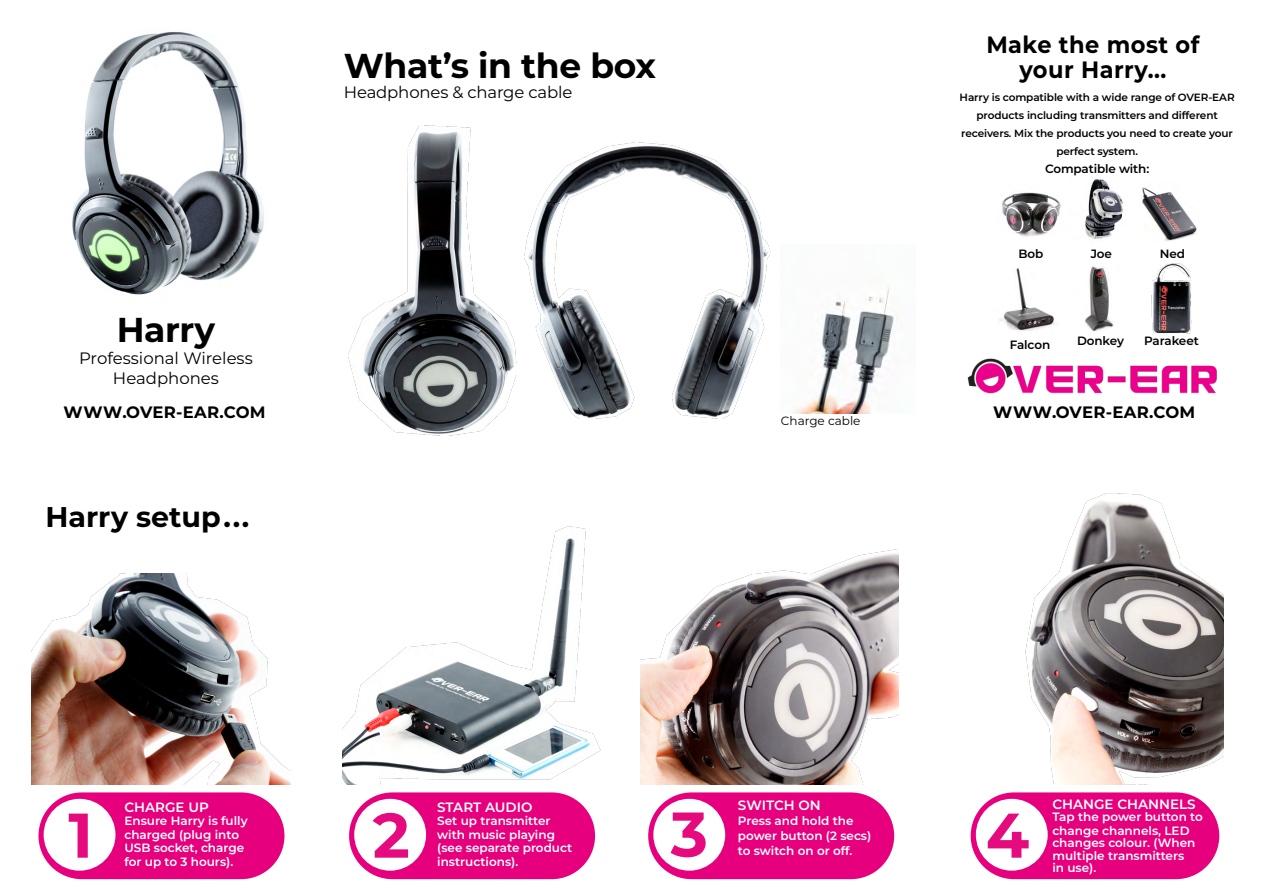
<style>
.page{position:relative;width:1263px;height:893px;background:#fff}
.page>*{position:absolute;margin:0;border:0;box-sizing:border-box;transform-origin:0 0}
.t1{font:700 63px "Montserrat";color:#e50b7e}
.t2{font:700 34.5px "Montserrat";letter-spacing:-.01em;color:#000}
.t3{font:700 28.5px "Montserrat";color:#000}
.t4{font:700 23.7px/25.5px "Montserrat";letter-spacing:.02em;color:#000;text-align:center;scale:.95 1}
.t5{font:16.5px/19.8px "Montserrat";letter-spacing:-.01em;color:#000;text-align:center}
.t6{font:700 16.5px "Montserrat";letter-spacing:.02em;color:#000}
.t7{font:600 13.5px "Montserrat";color:#fff}
.t8{font:600 12px/13.5px "Montserrat";color:#fff}
.t9{font:600 12px "Montserrat";letter-spacing:-.01em;color:#000}
.t10{font:12px "Montserrat";color:#000}
.t11{font:600 10.5px/18px "Montserrat";letter-spacing:-.01em;color:#000;text-align:center}
</style>
<div class="page">
<div style="left:648px;top:792px;width:246px;height:87px;background:#e6007e;border-radius:43px"></div>
<div style="left:349px;top:792px;width:246px;height:87px;background:#e6007e;border-radius:43px"></div>
<div style="left:354px;top:799px;width:72px;height:72px;background:#fff;border-radius:50%"></div>
<div style="left:653px;top:799px;width:72px;height:72px;background:#fff;border-radius:50%"></div>
<div style="left:971px;top:792px;width:248px;height:87px;background:#e6007e;border-radius:43px"></div>
<div style="left:976px;top:799px;width:72px;height:72px;background:#fff;border-radius:50%"></div>
<div style="left:38px;top:792px;width:246px;height:87px;background:#e6007e;border-radius:43px"></div>
<div style="left:44px;top:799px;width:71px;height:72px;background:#fff;border-radius:50%"></div>
<img style="left:999px;top:268px;width:57px;height:63px">
<img style="left:1002px;top:192px;width:59px;height:45px">
<img style="left:1085px;top:179px;width:38px;height:60px">
<img style="left:1142px;top:187px;width:55px;height:54px">
<img style="left:1085px;top:266px;width:29px;height:65px">
<img style="left:1151px;top:264px;width:40px;height:69px">
<img style="left:967px;top:358px;width:250px;height:36px">
<img style="left:1025px;top:493px;width:198px;height:291px">
<img style="left:641px;top:549px;width:258px;height:235px">
<img style="left:343px;top:526px;width:258px;height:258px">
<img style="left:32px;top:574px;width:258px;height:210px">
<img style="left:348px;top:125px;width:169px;height:311px">
<img style="left:524px;top:143px;width:246px;height:275px">
<img style="left:72px;top:31px;width:192px;height:264px">
<img style="left:794px;top:287px;width:103px;height:127px">
<h2 class="t2" style="left:344px;top:41px;width:314px">What’s in the box</h2>
<h3 class="t5" style="left:344px;top:82px;width:230px">Headphones &amp; charge cable</h3>
<h2 class="t2" style="left:117px;top:305px;width:100px">Harry</h2>
<h3 class="t5" style="left:79px;top:348px;width:175px">Professional Wireless<br>Headphones</h3>
<h3 class="t6" style="left:64px;top:400px;width:204px">WWW.OVER-EAR.COM</h3>
<h3 class="t3" style="left:46px;top:496px;width:205px">Harry setup...</h3>
<p class="t10" style="left:781px;top:413px;width:81px">Charge cable</p>
<h3 class="t4" style="left:986px;top:30px;width:226px">Make the most of your Harry...</h3>
<p class="t11" style="left:960px;top:87px;width:277px">Harry is compatible with a wide range of OVER-EAR products including transmitters and different receivers. Mix the products you need to create your perfect system.</p>
<p class="t9" style="left:1045px;top:160px;width:106px">Compatible with:</p>
<p class="t9" style="left:1018px;top:245px;width:26px">Bob</p>
<p class="t9" style="left:1091px;top:245px;width:23px">Joe</p>
<p class="t9" style="left:1160px;top:245px;width:27px">Ned</p>
<p class="t9" style="left:1010px;top:336px;width:42px">Falcon</p>
<p class="t9" style="left:1077px;top:332px;width:48px">Donkey</p>
<p class="t9" style="left:1144px;top:332px;width:56px">Parakeet</p>
<h3 class="t6" style="left:993px;top:400px;width:204px">WWW.OVER-EAR.COM</h3>
<h1 class="t1" style="left:68px;top:790px;width:26px">1</h1>
<p class="t7" style="left:124px;top:797px;width:86px">CHARGE UP</p>
<p class="t8" style="left:124px;top:814px;width:125px">Ensure Harry is fully charged (plug into<br>USB socket, charge for up to 3 hours).</p>
<p class="t7" style="left:738px;top:795px;width:84px">SWITCH ON</p>
<p class="t8" style="left:738px;top:812px;width:135px;line-height:15px">Press and hold the power button (2 secs) to switch on or off.</p>
<p class="t7" style="left:437px;top:797px;width:97px">START AUDIO</p>
<p class="t8" style="left:437px;top:814px;width:136px">Set up transmitter with music playing (see separate product instructions).</p>
<h1 class="t1" style="left:373px;top:790px;width:39px">2</h1>
<h1 class="t1" style="left:671px;top:789px;width:39px">3</h1>
<h1 class="t1" style="left:986px;top:790px;width:45px">4</h1>
<p class="t7" style="left:1052px;top:795px;width:145px">CHANGE CHANNELS</p>
<p class="t8" style="left:1052px;top:810px;width:152px">Tap the power button to change channels, LED</p>
<p class="t8" style="left:1052px;top:835px;width:144px">changes colour. (When multiple transmitters</p>
<p class="t8" style="left:1052px;top:861px;width:45px">in use).</p>
</div>
